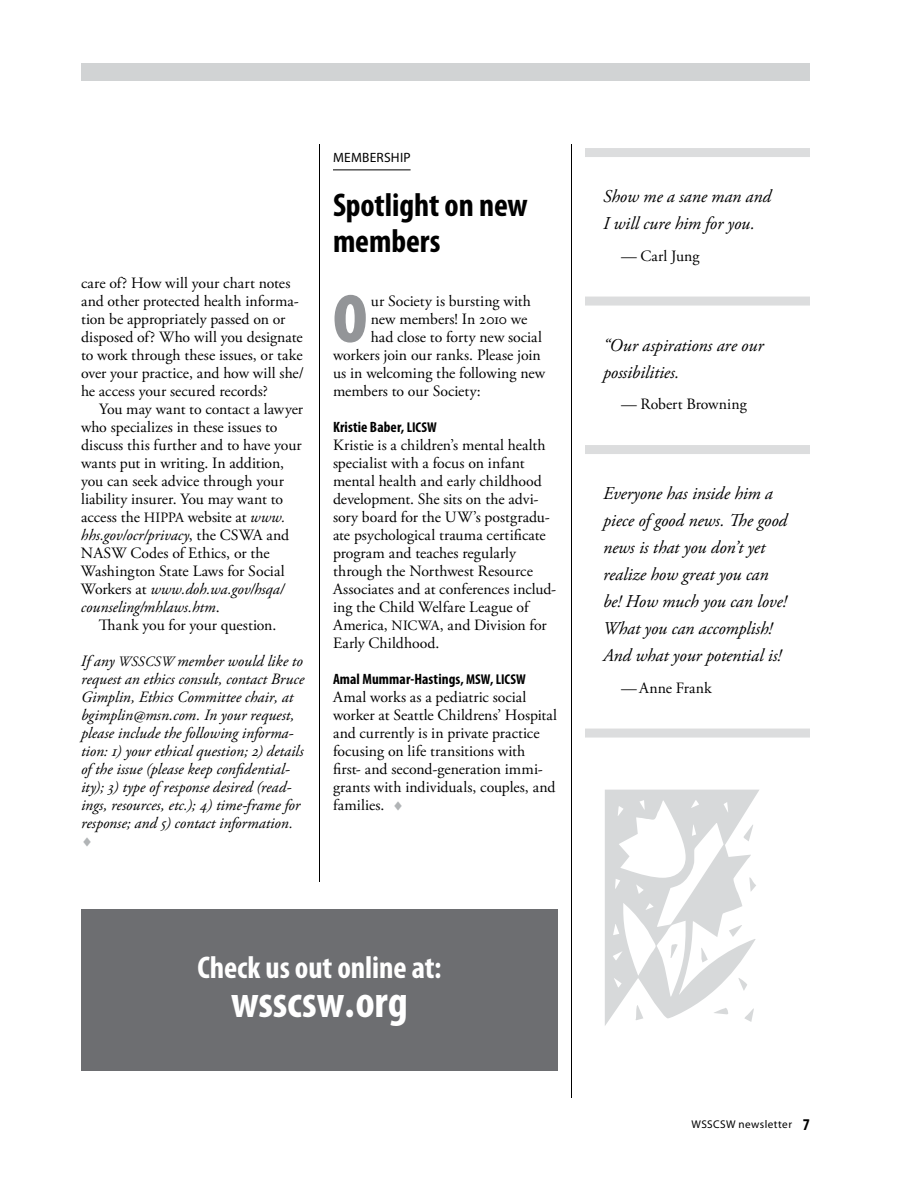
<style>
.page{position:relative;width:918px;height:1188px;background:#fff}
.page>*{position:absolute;margin:0;border:0;box-sizing:border-box;transform-origin:0 0}
.t1{font:330px "Df Naturals Plain";color:#d7d9da}
.t2{font:900 condensed 69.15px "Myriad Pro";color:#939598}
.t3{font:700 condensed 45px "Myriad Pro";letter-spacing:-.005em;color:#fff}
.t4{font:700 condensed 33px/36px "Myriad Pro";letter-spacing:-.005em;color:#000}
.t5{font:700 condensed 31.5px "Myriad Pro";color:#fff}
.t6{font:italic 18px/27px "Adobe Garamond Pro";letter-spacing:-.005em;color:#000}
.t7{font:15.75px/18px "Adobe Garamond Pro";color:#000}
.t8{font:italic 15.75px/18px "Adobe Garamond Pro";color:#000}
.t9{font:700 condensed 15px "Myriad Pro";letter-spacing:.005em;color:#000}
.t10{font:13.5px "Myriad Pro";color:#000}
.t11{font:12px "Universal Newswith Comm Pi";color:#b1b4b6}
.t12{font:11.25px "Myriad Pro";letter-spacing:.035em;color:#000}
.s1{font-size:14.25px}
.s2{font-style:italic}
.s3{font-style:normal}
.s4{font-family:"Universal Newswith Comm Pi";font-size:12px;color:#b1b4b6}
.s5{font-weight:700;font-stretch:condensed;font-size:16.5px}
</style>
<div class="page">
<div style="left:81px;top:63px;width:729px;height:18px;background:#d1d3d4"></div>
<div style="left:585px;top:148px;width:225px;height:9px;background:#dcddde"></div>
<div style="left:585px;top:297px;width:225px;height:9px;background:#dcddde"></div>
<div style="left:585px;top:445px;width:225px;height:9px;background:#dcddde"></div>
<div style="left:585px;top:729px;width:225px;height:9px;background:#dcddde"></div>
<hr style="left:319px;top:144px;width:1px;height:738px;background:#000">
<hr style="left:333px;top:170px;width:78px;height:1px;background:#000">
<hr style="left:571px;top:144px;width:1px;height:954px;background:#000">
<div style="left:81px;top:909px;width:477px;height:162px;background:#6d6e71"></div>
<p class="t7" style="left:81px;top:275px;width:225px">care of? How will your chart notes and other protected health informa&shy;tion be appropriately passed on or disposed of? Who will you designate to work through these issues, or take over your practice, and how will she/ he access your secured records?</p>
<p class="t7" style="left:99px;top:401px;width:206px">You may want to contact a lawyer</p>
<p class="t7" style="left:81px;top:419px;width:198px">who specializes in these issues to</p>
<p class="t7" style="left:81px;top:437px;width:222px">discuss this further and to have your</p>
<p class="t7" style="left:81px;top:455px;width:204px">wants put in writing. In addition,</p>
<p class="t7" style="left:81px;top:473px;width:205px">you can seek advice through your</p>
<p class="t7" style="left:81px;top:491px;width:204px">liability insurer. You may want to</p>
<p class="t7" style="left:81px;top:509px;width:206px">access the <span class="s1">HIPPA</span> website at <span class="s2">www.</span></p>
<p class="t8" style="left:81px;top:526px;width:210px">hhs.gov/ocr/privacy<span class="s3">, the CSWA and</span></p>
<p class="t7" style="left:81px;top:545px;width:190px">NASW Codes of Ethics, or the</p>
<p class="t7" style="left:81px;top:563px;width:205px">Washington State Laws for Social</p>
<p class="t8" style="left:81px;top:580px;width:205px"><span class="s3">Workers at</span> www.doh.wa.gov/hsqa/</p>
<p class="t8" style="left:81px;top:598px;width:140px">counseling/mhlaws.htm<span class="s3">.</span></p>
<p class="t7" style="left:99px;top:617px;width:179px">Thank you for your question.</p>
<p class="t8" style="left:81px;top:652px;width:225px">If any <span class="s1">WSSCSW</span> member would like to request an ethics consult, contact Bruce Gimplin, Ethics Committee chair, at bgimplin@msn.com. In your request, please include the following informa&shy;tion: 1) your ethical question; 2) details of the issue (please keep confidential&shy;ity); 3) type of response desired (read&shy;ings, resources, etc.); 4) time-frame for response; and 5) contact information.</p>
<p class="t11" style="left:81px;top:837px;width:13px">l</p>
<p class="t10" style="left:333px;top:149px;width:78px">membership</p>
<h3 class="t4" style="left:333px;top:186px;width:196px">Spotlight on new members</h3>
<h2 class="t2" style="left:333px;top:275px;width:36px">O</h2>
<p class="t7" style="left:371px;top:293px;width:162px">ur Society is bursting with</p>
<p class="t7" style="left:371px;top:311px;width:158px">new members! In 2010 we</p>
<p class="t7" style="left:371px;top:329px;width:173px">had close to forty new social</p>
<p class="t7" style="left:333px;top:347px;width:209px">workers join our ranks. Please join</p>
<p class="t7" style="left:333px;top:365px;width:214px">us in welcoming the following new</p>
<p class="t7" style="left:333px;top:383px;width:149px">members to our Society:</p>
<p class="t9" style="left:333px;top:418px;width:105px">Kristie Baber, <span class="s1">LICSW</span></p>
<p class="t7" style="left:333px;top:437px;width:225px">Kristie is a children’s mental health specialist with a focus on infant mental health and early childhood development. She sits on the advi&shy;sory board for the UW’s postgradu&shy;ate psychological trauma certificate program and teaches regularly through the Northwest Resource<br>Associates and at conferences includ&shy;ing the Child Welfare League of<br>America, <span class="s1">NICWA</span>, and Division for<br>Early Childhood.</p>
<p class="t9" style="left:333px;top:670px;width:194px">Amal Mummar-Hastings<span class="s1">, MSW, LICSW</span></p>
<p class="t7" style="left:333px;top:689px;width:226px">Amal works as a pediatric social worker at Seattle Childrens’ Hospital and currently is in private practice focusing on life transitions with first- and second-generation immi&shy;grants with individuals, couples, and families. <span class="s4">l</span></p>
<h3 class="t5" style="left:197px;top:948px;width:246px">Check us out online at:</h3>
<h3 class="t3" style="left:231px;top:974px;width:178px">wsscsw.org</h3>
<p class="t6" style="left:603px;top:183px;width:169px">Show me a sane man and<br>I will cure him for you.</p>
<p class="t7" style="left:621px;top:247px;width:80px">— Carl Jung</p>
<p class="t6" style="left:603px;top:332px;width:162px">“Our aspirations are our possibilities.</p>
<p class="t7" style="left:621px;top:396px;width:127px">— Robert Browning</p>
<p class="t6" style="left:603px;top:480px;width:186px">Everyone has inside him a piece of good news. The good news is that you don’t yet realize how great you can be! How much you can love!<br>What you can accomplish!<br>And what your potential is!</p>
<p class="t7" style="left:621px;top:679px;width:92px">—Anne Frank</p>
<h1 class="t1" style="left:585px;top:706px;width:198px">r</h1>
<p class="t12" style="left:692px;top:1118px;width:120px">WSSCSW newsletter <span class="s5">7</span></p>
</div>
